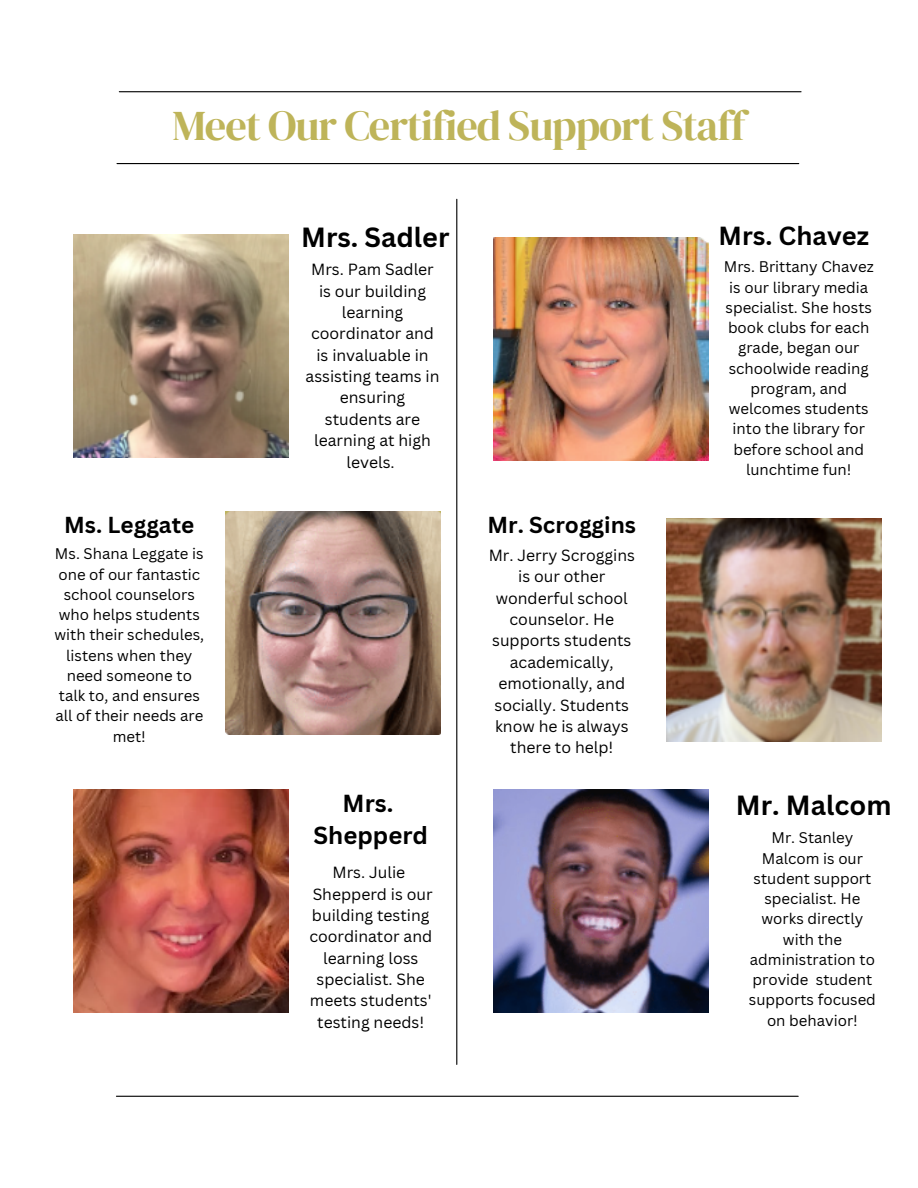
<style>
.page{position:relative;width:918px;height:1188px;background:#fff}
.page>*{position:absolute;margin:0;border:0;box-sizing:border-box;transform-origin:0 0}
.t1{font:42.3px "DM Serif Display";letter-spacing:-.025em;color:#beb459}
.t2{font:700 27px "Canva Sans";color:#000}
.t3{font:700 25.5px "Canva Sans";color:#000}
.t4{font:700 24px/32.7px "Canva Sans";color:#000;text-align:center}
.t5{font:700 22.5px "Canva Sans";color:#000}
.t6{font:15.75px/21.3px "Canva Sans";color:#000;text-align:center}
.t7{font:15px/20.2px "Canva Sans";color:#000;text-align:center}
</style>
<div class="page">
<hr style="left:119px;top:91px;width:682px;height:1px;background:#000">
<hr style="left:456px;top:199px;width:1px;height:865px;background:#000">
<hr style="left:116px;top:1096px;width:682px;height:1px;background:#000">
<hr style="left:117px;top:163px;width:682px;height:1px;background:#000">
<img style="left:74px;top:235px;width:215px;height:223px">
<img style="left:225px;top:512px;width:215px;height:223px">
<img style="left:74px;top:789px;width:215px;height:223px">
<img style="left:493px;top:237px;width:215px;height:223px">
<img style="left:666px;top:519px;width:215px;height:222px">
<img style="left:493px;top:789px;width:215px;height:223px">
<h1 class="t1" style="left:172px;top:96px;width:575px">Meet Our Certified Support Staff</h1>
<h3 class="t5" style="left:64px;top:509px;width:132px">Ms. Leggate</h3>
<p class="t7" style="left:54px;top:543px;width:151px">Ms. Shana Leggate is one of our fantastic school counselors who helps students with their schedules, listens when they need someone to talk to, and ensures all of their needs are met!</p>
<h2 class="t2" style="left:301px;top:218px;width:150px">Mrs. Sadler</h2>
<p class="t6" style="left:306px;top:258px;width:135px">Mrs. Pam Sadler is our building learning coordinator and is invaluable in assisting teams in ensuring students are learning at high levels.</p>
<h3 class="t4" style="left:314px;top:786px;width:116px">Mrs.<br>Shepperd</h3>
<p class="t6" style="left:309px;top:861px;width:125px">Mrs. Julie<br>Shepperd is our building testing coordinator and learning loss specialist. She meets students' testing needs!</p>
<h3 class="t5" style="left:487px;top:509px;width:150px">Mr. Scroggins</h3>
<p class="t6" style="left:489px;top:544px;width:148px">Mr. Jerry Scroggins is our other wonderful school counselor. He supports students academically, emotionally, and socially. Students know he is always there to help!</p>
<h3 class="t3" style="left:719px;top:218px;width:152px">Mrs. Chavez</h3>
<p class="t7" style="left:724px;top:256px;width:151px">Mrs. Brittany Chavez is our library media specialist. She hosts book clubs for each grade, began our schoolwide reading program, and welcomes students into the library for before school and lunchtime fun!</p>
<h2 class="t2" style="left:736px;top:786px;width:157px">Mr. Malcom</h2>
<p class="t7" style="left:749px;top:827px;width:128px">Mr. Stanley<br>Malcom is our student support specialist. He works directly with the administration to provide student supports focused on behavior!</p>
</div>
